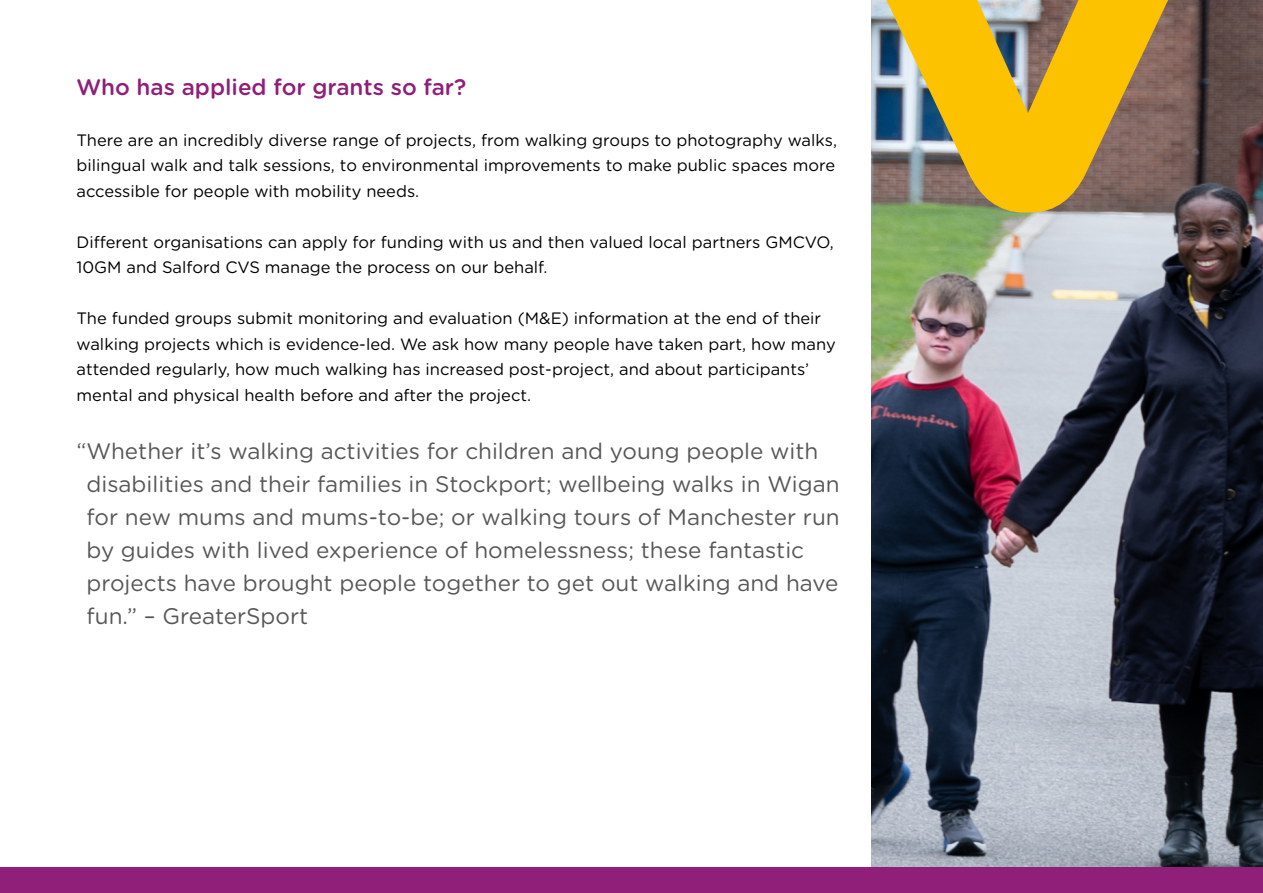
<style>
.page{position:relative;width:1263px;height:893px;background:#fff}
.page>*{position:absolute;margin:0;border:0;box-sizing:border-box;transform-origin:0 0}
.t1{font:22.5px/33px "Gotham Rounded";color:#575756}
.t2{font:500 22.5px "Gotham Rounded";color:#8f1f78}
.t3{font:16.5px/25.5px "Gotham Rounded";color:#000}
</style>
<div class="page">
<img style="left:872px;top:0;width:391px;height:867px">
<svg style="left:871px;top:0;width:327px;height:213px;background:#b89940"></svg>
<div style="left:0;top:867px;width:1263px;height:26px;background:#8f1f78"></div>
<h1 class="t2" style="left:77px;top:71px;width:391px">Who has applied for grants so far?</h1>
<p class="t3" style="left:77px;top:126px;width:762px;text-align:justify">There are an incredibly diverse range of projects, from walking groups to photography walks, bilingual walk and talk sessions, to environmental improvements to make public spaces more accessible for people with mobility needs.</p>
<p class="t3" style="left:77px;top:228px;width:759px">Different organisations can apply for funding with us and then valued local partners GMCVO,<br>10GM and Salford CVS manage the process on our behalf.</p>
<p class="t3" style="left:77px;top:305px;width:761px">The funded groups submit monitoring and evaluation (M&amp;E) information at the end of their walking projects which is evidence-led. We ask how many people have taken part, how many attended regularly, how much walking has increased post-project, and about participants’ mental and physical health before and after the project.</p>
<p class="t1" style="left:87px;top:434px;width:755px;text-indent:-10px">“Whether it’s walking activities for children and young people with disabilities and their families in Stockport; wellbeing walks in Wigan for new mums and mums-to-be; or walking tours of Manchester run by guides with lived experience of homelessness; these fantastic projects have brought people together to get out walking and have fun.” – GreaterSport</p>
</div>
